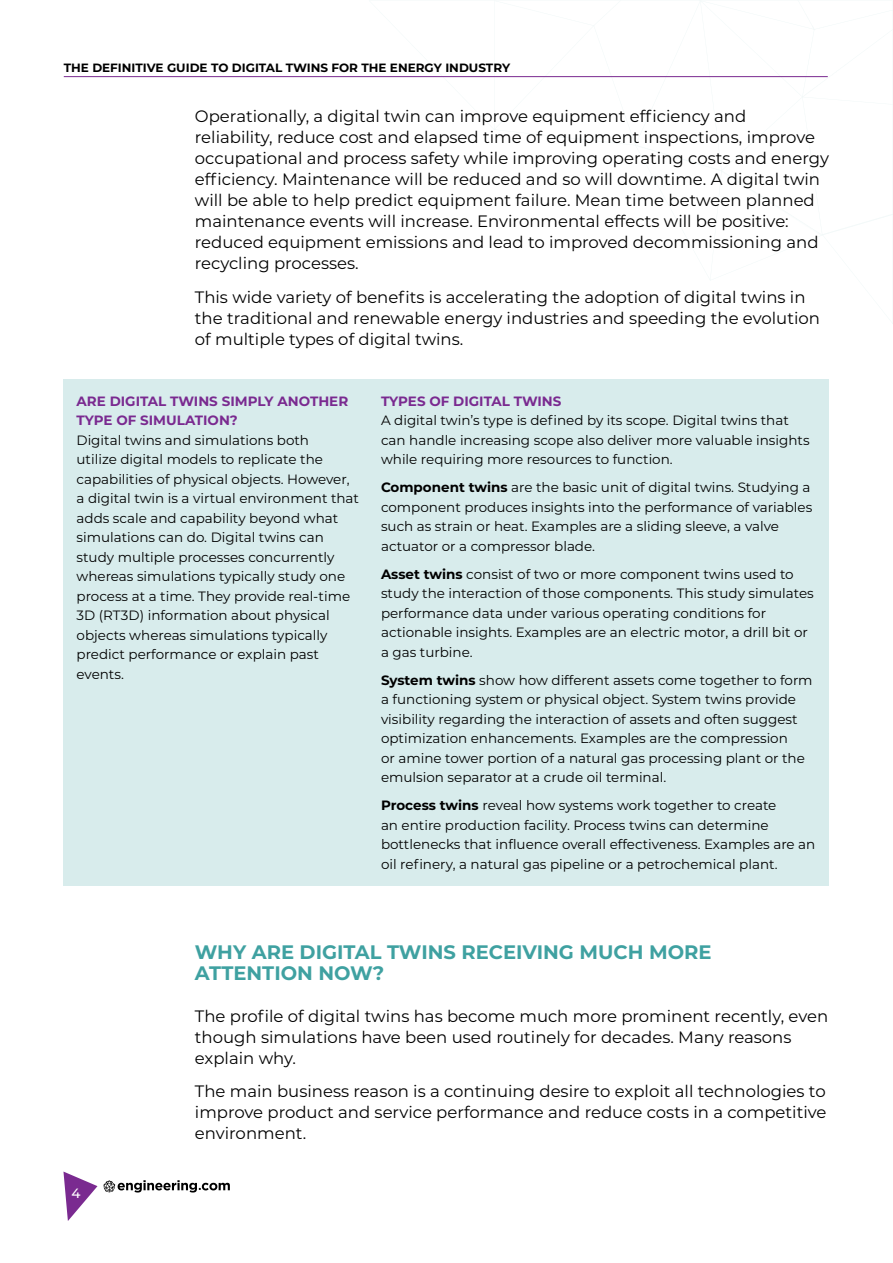
<style>
.page{position:relative;width:893px;height:1263px;background:#fff}
.page>*{position:absolute;margin:0;border:0;box-sizing:border-box;transform-origin:0 0}
.t1{font:700 19.5px/21px "Montserrat";color:#3fa1a1}
.t2{font:16.5px/21px "Montserrat";color:#000}
.t3{font:13.5px/19.5px "Montserrat";color:#000}
.t4{font:700 13.5px/19.5px "Montserrat";color:#7a2a90}
.t5{font:500 13.5px "Montserrat";color:#fff}
.t6{font:700 12px "Montserrat";color:#000}
.s1{font-weight:700}
</style>
<div class="page">
<svg style="left:63px;top:1171px;width:34px;height:50px"></svg>
<hr style="left:64px;top:76px;width:764px;height:1px;background:#7a2a90">
<svg style="left:104px;top:1180px;width:126px;height:12px"></svg>
<div style="left:64px;top:380px;width:765px;height:506px;background:#d8ecec"></div>
<p class="t6" style="left:64px;top:59px;width:448px">THE DEFINITIVE GUIDE TO DIGITAL TWINS FOR THE ENERGY INDUSTRY</p>
<p class="t2" style="left:195px;top:105px;width:636px">Operationally, a digital twin can improve equipment efficiency and<br>reliability, reduce cost and elapsed time of equipment inspections, improve occupational and process safety while improving operating costs and energy efficiency. Maintenance will be reduced and so will downtime. A digital twin will be able to help predict equipment failure. Mean time between planned maintenance events will increase. Environmental effects will be positive: reduced equipment emissions and lead to improved decommissioning and recycling processes.</p>
<p class="t2" style="left:195px;top:286px;width:627px">This wide variety of benefits is accelerating the adoption of digital twins in the traditional and renewable energy industries and speeding the evolution of multiple types of digital twins.</p>
<p class="t4" style="left:77px;top:390px;width:273px">ARE DIGITAL TWINS SIMPLY ANOTHER<br>TYPE OF SIMULATION?</p>
<p class="t3" style="left:77px;top:430px;width:284px">Digital twins and simulations both<br>utilize digital models to replicate the capabilities of physical objects. However, a digital twin is a virtual environment that adds scale and capability beyond what simulations can do. Digital twins can study multiple processes concurrently whereas simulations typically study one process at a time. They provide real-time 3D (RT3D) information about physical objects whereas simulations typically predict performance or explain past events.</p>
<p class="t4" style="left:381px;top:390px;width:182px">TYPES OF DIGITAL TWINS</p>
<p class="t3" style="left:381px;top:410px;width:430px">A digital twin’s type is defined by its scope. Digital twins that can handle increasing scope also deliver more valuable insights while requiring more resources to function.</p>
<p class="t3" style="left:381px;top:477px;width:433px"><span class="s1">Component twins</span> are the basic unit of digital twins. Studying a component produces insights into the performance of variables such as strain or heat. Examples are a sliding sleeve, a valve actuator or a compressor blade.</p>
<p class="t3" style="left:381px;top:564px;width:434px"><span class="s1">Asset twins</span> consist of two or more component twins used to study the interaction of those components. This study simulates performance data under various operating conditions for actionable insights. Examples are an electric motor, a drill bit or a gas turbine.</p>
<p class="t3" style="left:381px;top:670px;width:433px"><span class="s1">System twins</span> show how different assets come together to form a functioning system or physical object. System twins provide visibility regarding the interaction of assets and often suggest optimization enhancements. Examples are the compression<br>or amine tower portion of a natural gas processing plant or the emulsion separator at a crude oil terminal.</p>
<p class="t3" style="left:381px;top:795px;width:436px"><span class="s1">Process twins</span> reveal how systems work together to create<br>an entire production facility. Process twins can determine bottlenecks that influence overall effectiveness. Examples are an oil refinery, a natural gas pipeline or a petrochemical plant.</p>
<p class="t5" style="left:72px;top:1184px;width:11px">4</p>
<h1 class="t1" style="left:195px;top:940px;width:518px">WHY ARE DIGITAL TWINS RECEIVING MUCH MORE<br>ATTENTION NOW?</h1>
<p class="t2" style="left:195px;top:1005px;width:635px">The profile of digital twins has become much more prominent recently, even though simulations have been used routinely for decades. Many reasons explain why.</p>
<p class="t2" style="left:195px;top:1080px;width:633px;text-align:justify">The main business reason is a continuing desire to exploit all technologies to improve product and service performance and reduce costs in a competitive environment.</p>
</div>
